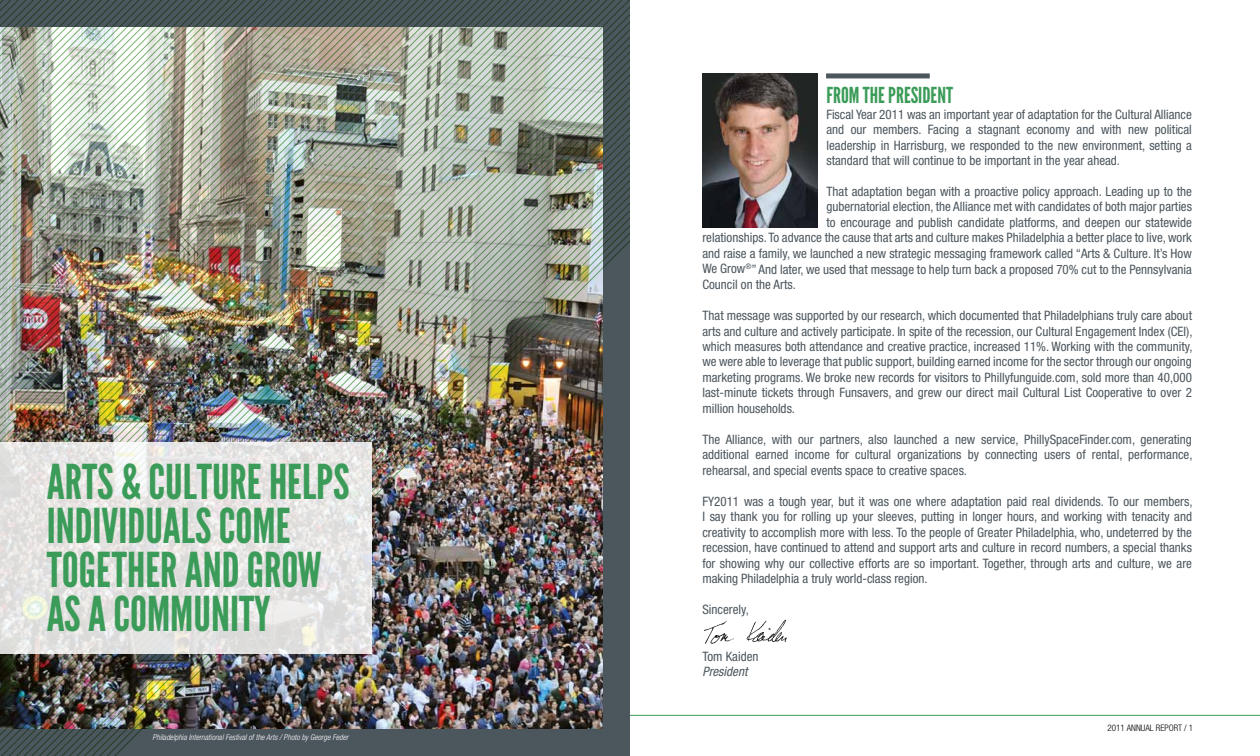
<style>
.page{position:relative;width:1260px;height:756px;background:#fff}
.page>*{position:absolute;margin:0;border:0;box-sizing:border-box;transform-origin:0 0}
.t1{font:48px/44px "League Gothic";color:#3b9b58}
.t2{font:22px "League Gothic";color:#3b9b58}
.t3{font:condensed 13px/15.5px "Helvetica Neue";color:#4c565d;text-align:justify}
.t4{font:italic condensed 13px "Helvetica Neue";color:#4c565d}
.t5{font:300 condensed 9px "Helvetica Neue";color:#000}
.t6{font:italic 300 condensed 8px "Helvetica Neue";color:#fff}
</style>
<div class="page">
<hr style="left:630px;top:715px;width:630px;height:1px;background:#3b9b58">
<img style="left:702px;top:73px;width:115px;height:155px">
<img style="left:0;top:0;width:630px;height:756px">
<div style="left:826px;top:73px;width:104px;height:5px;background:#4c565d"></div>
<svg style="left:0;top:442px;width:372px;height:212px;background:#e6e5e3"></svg>
<img style="left:704px;top:619px;width:83px;height:25px">
<h1 class="t1" style="left:47px;top:461px;width:304px">ARTS &amp; CULTURE HELPS<br>INDIVIDUALS COME<br>TOGETHER AND GROW<br>AS A COMMUNITY</h1>
<p class="t6" style="left:153px;top:732px;width:197px">Philadelphia International Festival of the Arts / Photo by George Feder</p>
<h2 class="t2" style="left:826px;top:83px;width:70px">FROM THEPRESIDENT</h2>
<p class="t3" style="left:826px;top:106px;width:367px">Fiscal Year 2011 was an important year of adaptation for the Cultural Alliance and our members. Facing a stagnant economy and with new political leadership in Harrisburg, we responded to the new environment, setting a standard that will continue to be important in the year ahead.</p>
<p class="t3" style="left:826px;top:184px;width:367px">That adaptation began with a proactive policy approach. Leading up to the</p>
<p class="t3" style="left:826px;top:199px;width:367px">gubernatorial election, the Alliance met with candidates of both major parties</p>
<p class="t3" style="left:826px;top:215px;width:367px">to encourage and publish candidate platforms, and deepen our statewide</p>
<p class="t3" style="left:702px;top:230px;width:491px">relationships. To advance the cause that arts and culture makes Philadelphia a better place to live, work</p>
<p class="t3" style="left:702px;top:246px;width:491px">and raise a family, we launched a new strategic messaging framework called “Arts &amp; Culture. It’s How</p>
<p class="t3" style="left:702px;top:261px;width:491px">We Grow<sup>®</sup>” And later, we used that message to help turn back a proposed 70% cut to the Pennsylvania</p>
<p class="t3" style="left:702px;top:277px;width:95px">Council on the Arts.</p>
<p class="t3" style="left:702px;top:308px;width:492px">That message was supported by our research, which documented that Philadelphians truly care about arts and culture and actively participate. In spite of the recession, our Cultural Engagement Index (CEI), which measures both attendance and creative practice, increased 11%. Working with the community, we were able to leverage that public support, building earned income for the sector through our ongoing marketing programs. We broke new records for visitors to Phillyfunguide.com, sold more than 40,000 last-minute tickets through Funsavers, and grew our direct mail Cultural List Cooperative to over 2 million households.</p>
<p class="t3" style="left:702px;top:432px;width:492px">The Alliance, with our partners, also launched a new service, PhillySpaceFinder.com, generating additional earned income for cultural organizations by connecting users of rental, performance, rehearsal, and special events space to creative spaces.</p>
<p class="t3" style="left:702px;top:494px;width:492px">FY2011 was a tough year, but it was one where adaptation paid real dividends. To our members, I say thank you for rolling up your sleeves, putting in longer hours, and working with tenacity and creativity to accomplish more with less. To the people of Greater Philadelphia, who, undeterred by the recession, have continued to attend and support arts and culture in record numbers, a special thanks for showing why our collective efforts are so important. Together, through arts and culture, we are making Philadelphia a truly world-class region.</p>
<p class="t3" style="left:702px;top:602px;width:48px">Sincerely,</p>
<p class="t3" style="left:702px;top:649px;width:58px">Tom Kaiden</p>
<p class="t4" style="left:702px;top:664px;width:46px">President</p>
<p class="t5" style="left:1108px;top:722px;width:87px">2011 ANNUAL REPORT / 1</p>
</div>
